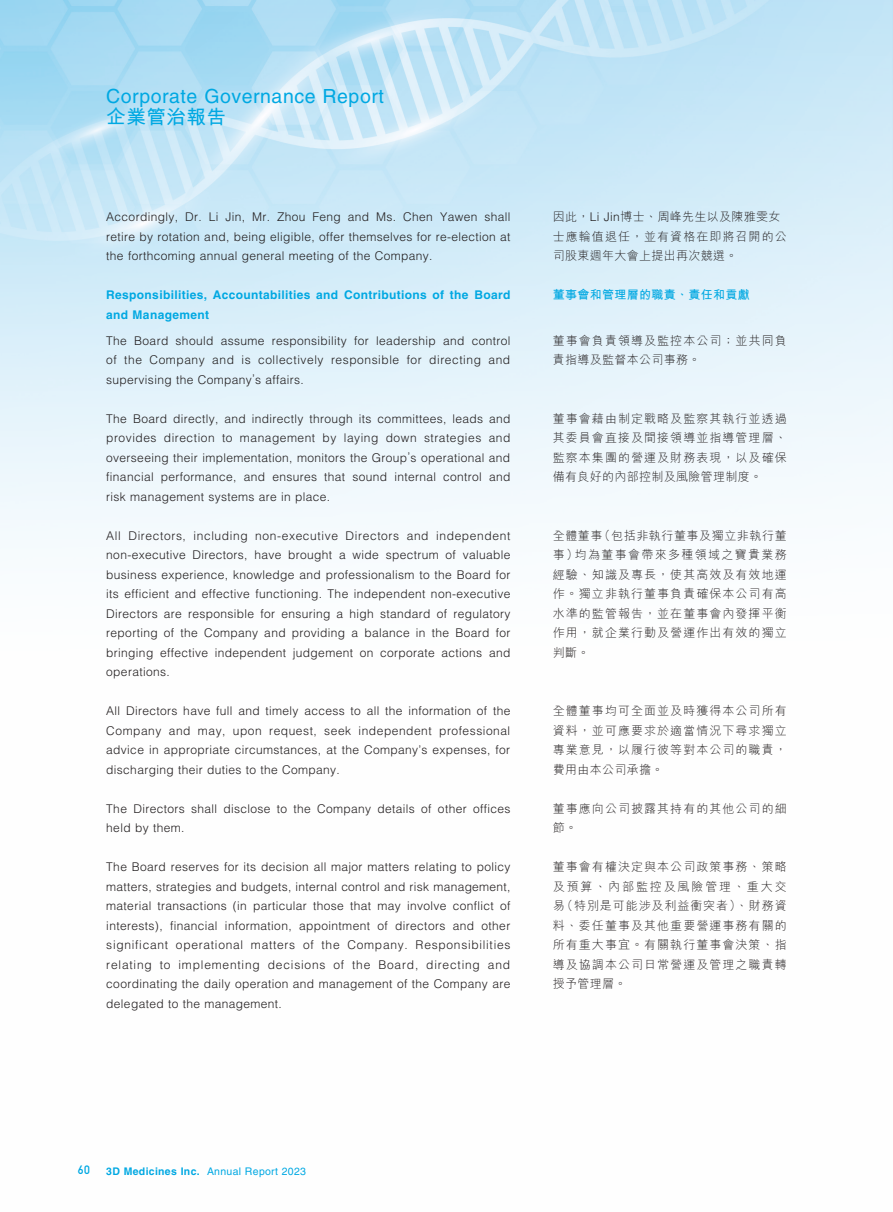
<style>
.page{position:relative;width:893px;height:1212px;background:#fff}
.page>*{position:absolute;margin:0;border:0;box-sizing:border-box;transform-origin:0 0}
.t1{font:19.5px "Helvetica LT Std";letter-spacing:.03em;color:#00a8e2}
.t2{font:700 19.5px "M Hei HK";letter-spacing:.03em;color:#00a8e2}
.t3{font:300 12px/19.5px "Helvetica LT Std";letter-spacing:.03em;color:#231f20;text-align:justify}
.t4{font:300 12px/19.5px "M Hei HK";letter-spacing:.09em;color:#231f20;text-align:justify}
.t5{font:700 12px/19.5px "Helvetica LT Std";letter-spacing:.03em;color:#00a8e2}
.t6{font:300 12px/19.5px "M Hei HK";letter-spacing:.03em;color:#231f20}
.t7{font:700 12px "M Hei HK";letter-spacing:.03em;color:#00a8e2}
.t8{font:12px "DIN Mittelschrift Std";color:#00a8e2}
.t9{font:10.5px "Helvetica LT Std";letter-spacing:.03em;color:#00a8e2}
.s1{font-family:"Helvetica LT Std"}
.s2{font-weight:700}
</style>
<div class="page">
<svg style="left:0;top:0;width:893px;height:540px"></svg>
<h1 class="t1" style="left:106px;top:85px;width:279px">Corporate Governance Report</h1>
<h1 class="t2" style="left:106px;top:102px;width:121px">企業管治報告</h1>
<p class="t3" style="left:106px;top:207px;width:406px">Accordingly, Dr. Li Jin, Mr. Zhou Feng and Ms. Chen Yawen shall retire by rotation and, being eligible, offer themselves for re-election at the forthcoming annual general meeting of the Company.</p>
<p class="t5" style="left:106px;top:285px;width:406px">Responsibilities, Accountabilities and Contributions of the Board and Management</p>
<p class="t3" style="left:106px;top:330px;width:406px">The Board should assume responsibility for leadership and control of the Company and is collectively responsible for directing and supervising the Company’s affairs.</p>
<p class="t3" style="left:106px;top:408px;width:406px">The Board directly, and indirectly through its committees, leads and provides direction to management by laying down strategies and overseeing their implementation, monitors the Group’s operational and financial performance, and ensures that sound internal control and risk management systems are in place.</p>
<p class="t3" style="left:106px;top:525px;width:406px">All Directors, including non-executive Directors and independent non-executive Directors, have brought a wide spectrum of valuable business experience, knowledge and professionalism to the Board for its efficient and effective functioning. The independent non-executive Directors are responsible for ensuring a high standard of regulatory reporting of the Company and providing a balance in the Board for bringing effective independent judgement on corporate actions and operations.</p>
<p class="t3" style="left:106px;top:701px;width:406px">All Directors have full and timely access to all the information of the Company and may, upon request, seek independent professional advice in appropriate circumstances, at the Company’s expenses, for discharging their duties to the Company.</p>
<p class="t3" style="left:106px;top:798px;width:406px">The Directors shall disclose to the Company details of other offices held by them.</p>
<p class="t3" style="left:106px;top:857px;width:406px">The Board reserves for its decision all major matters relating to policy matters, strategies and budgets, internal control and risk management, material transactions (in particular those that may involve conflict of interests), financial information, appointment of directors and other significant operational matters of the Company. Responsibilities relating to implementing decisions of the Board, directing and coordinating the daily operation and management of the Company are delegated to the management.</p>
<p class="t6" style="left:553px;top:207px;width:235px">因此，<span class="s1">Li Jin</span>博士、周峰先生以及陳雅雯女士應輪值退任，並有資格在即將召開的公司股東週年大會上提出再次競選。</p>
<p class="t7" style="left:553px;top:286px;width:199px">董事會和管理層的職責、責任和貢獻</p>
<p class="t4" style="left:553px;top:330px;width:235px">董事會負責領導及監控本公司；並共同負責指導及監督本公司事務。</p>
<p class="t4" style="left:553px;top:408px;width:235px">董事會藉由制定戰略及監察其執行並透過其委員會直接及間接領導並指導管理層、監察本集團的營運及財務表現，以及確保備有良好的內部控制及風險管理制度。</p>
<p class="t4" style="left:553px;top:525px;width:235px">全體董事（包括非執行董事及獨立非執行董事）均為董事會帶來多種領域之寶貴業務經驗、知識及專長，使其高效及有效地運作。獨立非執行董事負責確保本公司有高水準的監管報告，並在董事會內發揮平衡作用，就企業行動及營運作出有效的獨立判斷。</p>
<p class="t4" style="left:553px;top:701px;width:235px">全體董事均可全面並及時獲得本公司所有資料，並可應要求於適當情況下尋求獨立專業意見，以履行彼等對本公司的職責，費用由本公司承擔。</p>
<p class="t4" style="left:553px;top:798px;width:235px">董事應向公司披露其持有的其他公司的細節。</p>
<p class="t4" style="left:553px;top:857px;width:235px">董事會有權決定與本公司政策事務、策略及預算、內部監控及風險管理、重大交易（特別是可能涉及利益衝突者）、財務資料、委任董事及其他重要營運事務有關的所有重大事宜。有關執行董事會決策、指導及協調本公司日常營運及管理之職責轉授予管理層。</p>
<p class="t8" style="left:78px;top:1162px;width:13px">60</p>
<p class="t9" style="left:106px;top:1165px;width:201px"><span class="s2">3D Medicines Inc.</span> Annual Report 2023</p>
</div>
